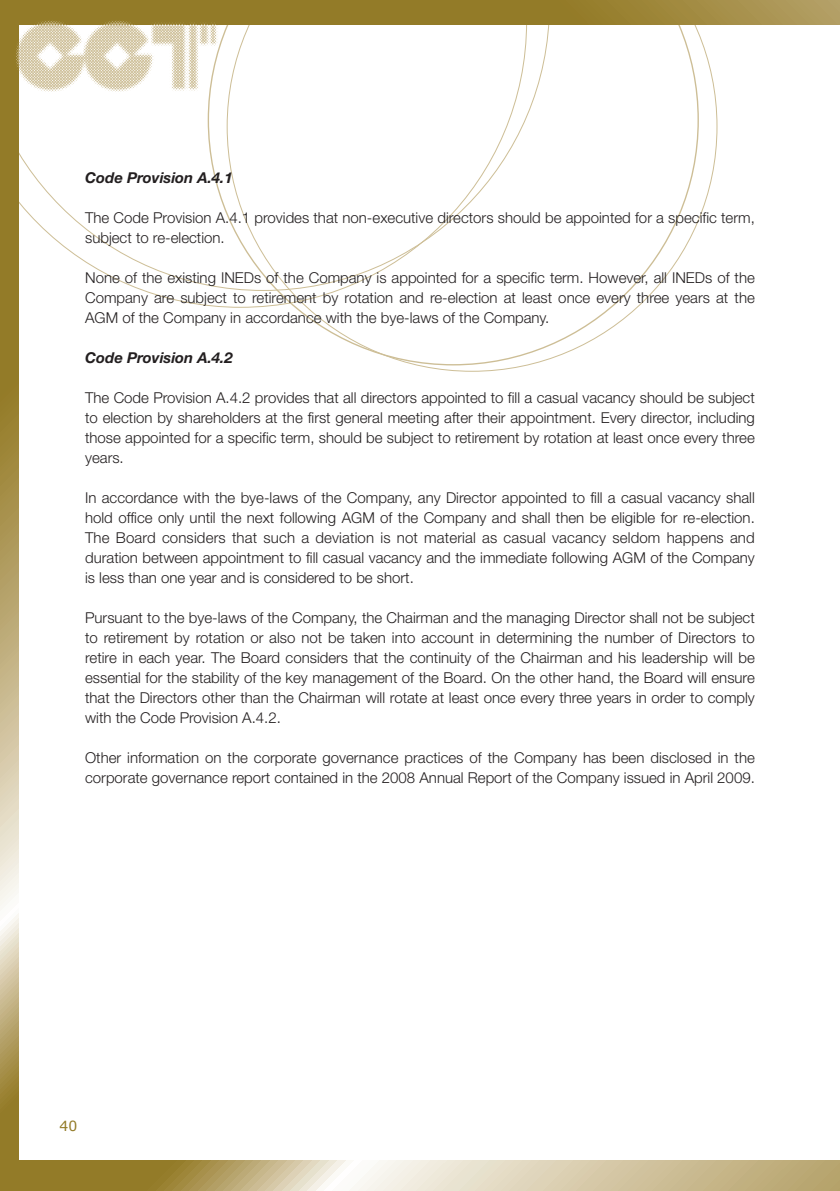
<style>
.page{position:relative;width:840px;height:1191px;background:#fff}
.page>*{position:absolute;margin:0;border:0;box-sizing:border-box;transform-origin:0 0}
.t1{font:300 15px/20px "Helvetica Neue LT Std";color:#231f20;text-align:justify}
.t2{font:italic 700 15px "Helvetica Neue LT Std";color:#231f20}
.t3{font:14px "Verdana";color:#937b28}
</style>
<div class="page">
<svg style="left:295px;top:25px;width:422px;height:346px"></svg>
<svg style="left:144px;top:291px;width:382px;height:17px"></svg>
<svg style="left:19px;top:25px;width:530px;height:266px"></svg>
<svg style="left:19px;top:0;width:820px;height:25px;background:#988132"></svg>
<svg style="left:0;top:0;width:19px;height:1160px;background:#b29f64"></svg>
<svg style="left:0;top:1160px;width:839px;height:31px;background:#c6b78b"></svg>
<img style="left:11px;top:17px;width:211px;height:78px">
<p class="t2" style="left:85px;top:172px;width:149px">Code Provision A.4.1</p>
<p class="t1" style="left:85px;top:209px;width:670px">The Code Provision A.4.1 provides that non-executive directors should be appointed for a specific term, subject to re-election.</p>
<p class="t1" style="left:85px;top:269px;width:670px">None of the existing INEDs of the Company is appointed for a specific term. However, all INEDs of the Company are subject to retirement by rotation and re-election at least once every three years at the AGM of the Company in accordance with the bye-laws of the Company.</p>
<p class="t2" style="left:85px;top:352px;width:149px">Code Provision A.4.2</p>
<p class="t1" style="left:85px;top:389px;width:670px">The Code Provision A.4.2 provides that all directors appointed to fill a casual vacancy should be subject to election by shareholders at the first general meeting after their appointment. Every director, including those appointed for a specific term, should be subject to retirement by rotation at least once every three years.</p>
<p class="t1" style="left:85px;top:489px;width:670px">In accordance with the bye-laws of the Company, any Director appointed to fill a casual vacancy shall hold office only until the next following AGM of the Company and shall then be eligible for re-election.<br>The Board considers that such a deviation is not material as casual vacancy seldom happens and duration between appointment to fill casual vacancy and the immediate following AGM of the Company is less than one year and is considered to be short.</p>
<p class="t1" style="left:85px;top:609px;width:670px">Pursuant to the bye-laws of the Company, the Chairman and the managing Director shall not be subject to retirement by rotation or also not be taken into account in determining the number of Directors to retire in each year. The Board considers that the continuity of the Chairman and his leadership will be essential for the stability of the key management of the Board. On the other hand, the Board will ensure that the Directors other than the Chairman will rotate at least once every three years in order to comply with the Code Provision A.4.2.</p>
<p class="t1" style="left:85px;top:749px;width:670px">Other information on the corporate governance practices of the Company has been disclosed in the corporate governance report contained in the 2008 Annual Report of the Company issued in April 2009.</p>
<p class="t3" style="left:60px;top:1116px;width:19px">40</p>
</div>
